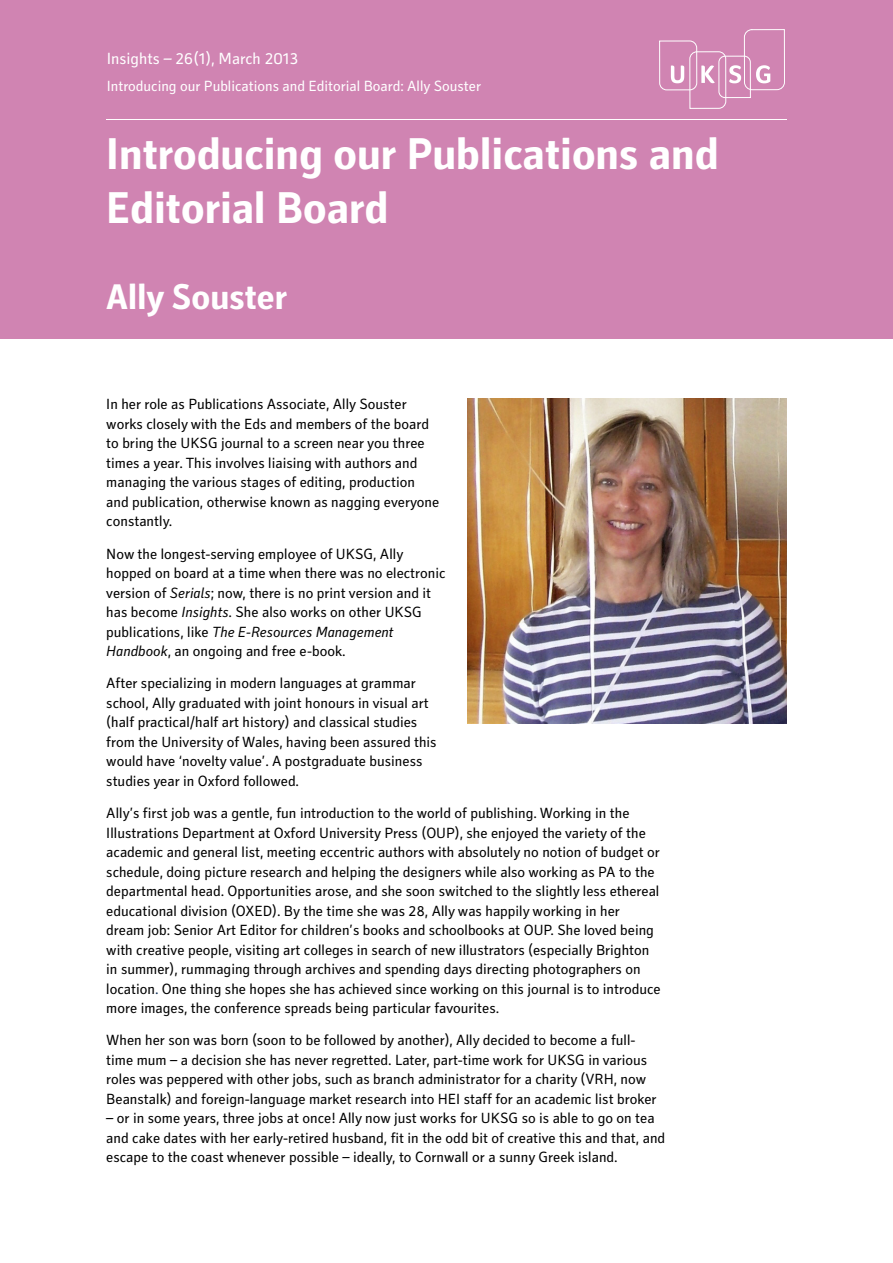
<style>
.page{position:relative;width:893px;height:1263px;background:#fff}
.page>*{position:absolute;margin:0;border:0;box-sizing:border-box;transform-origin:0 0}
.t1{font:700 45px/54px "Secca Std";color:#fff}
.t2{font:700 36px "Secca Std";color:#fff}
.t3{font:16.5px "Secca Std";color:#fff}
.t4{font:15px/19.5px "Secca Std";color:#000}
.t5{font:15px "Secca Std";color:#fff}
.s1{font-style:italic}
.s2{color:#17365d}
</style>
<div class="page">
<div style="left:0;top:0;width:893px;height:338px;background:#d084b2"></div>
<hr style="left:106px;top:119px;width:681px;height:1px;background:#fff">
<svg style="left:659px;top:29px;width:126px;height:80px"></svg>
<img style="left:468px;top:398px;width:319px;height:325px">
<p class="t3" style="left:107px;top:49px;width:193px">Insights – 26(1), March 2013</p>
<p class="t5" style="left:107px;top:77px;width:376px">Introducing our Publications and Editorial Board: Ally Souster</p>
<h1 class="t1" style="left:106px;top:128px;width:614px">Introducing our Publications and<br>Editorial Board</h1>
<h2 class="t2" style="left:106px;top:277px;width:182px">Ally Souster</h2>
<p class="t4" style="left:106px;top:395px;width:335px">In her role as Publications Associate, Ally Souster works closely with the Eds and members of the board to bring the UKSG journal to a screen near you three times a year. This involves liaising with authors and managing the various stages of editing, production and publication, otherwise known as nagging everyone constantly.</p>
<p class="t4" style="left:106px;top:544px;width:341px">Now the longest-serving employee of UKSG, Ally hopped on board at a time when there was no electronic version of <span class="s1">Serials</span>; now, there is no print version and it has become <span class="s1">Insights</span>. She also works on other UKSG publications, like <span class="s1">The E-Resources Management Handbook</span>, an ongoing and free e-book.</p>
<p class="t4" style="left:106px;top:674px;width:332px">After specializing in modern languages at grammar school, Ally graduated with joint honours in visual art (half practical/half art history) and classical studies from the University of Wales, having been assured this would have ‘novelty value’. A postgraduate business studies year in Oxford followed.</p>
<p class="t4" style="left:106px;top:804px;width:556px">Ally’s first job was a gentle, fun introduction to the world of publishing. Working in the Illustrations Department at Oxford University Press (OUP), she enjoyed the variety of the academic and general list, meeting eccentric authors with absolutely no notion of budget or schedule, doing picture research and helping the designers while also working as PA to the departmental head. Opportunities arose, and she soon switched to the slightly less ethereal educational division (OXED). By the time she was 28, Ally was happily working in her dream job: Senior Art Editor for children’s books and schoolbooks at OUP. She loved being with creative people, visiting art colleges in search of new illustrators (especially Brighton in summer), rummaging through archives and spending days directing photographers on location<span class="s2">.</span> One thing she hopes she has achieved since working on this journal is to introduce more images, the conference spreads being particular favourites.</p>
<p class="t4" style="left:106px;top:1031px;width:552px">When her son was born (soon to be followed by another), Ally decided to become a full&shy;time mum – a decision she has never regretted. Later, part-time work for UKSG in various roles was peppered with other jobs, such as branch administrator for a charity (VRH, now Beanstalk) and foreign-language market research into HEI staff for an academic list broker</p>
<p class="t4" style="left:106px;top:1109px;width:560px">– or in some years, three jobs at once! Ally now just works for UKSG so is able to go on tea and cake dates with her early-retired husband, fit in the odd bit of creative this and that, and escape to the coast whenever possible – ideally, to Cornwall or a sunny Greek island.</p>
</div>
